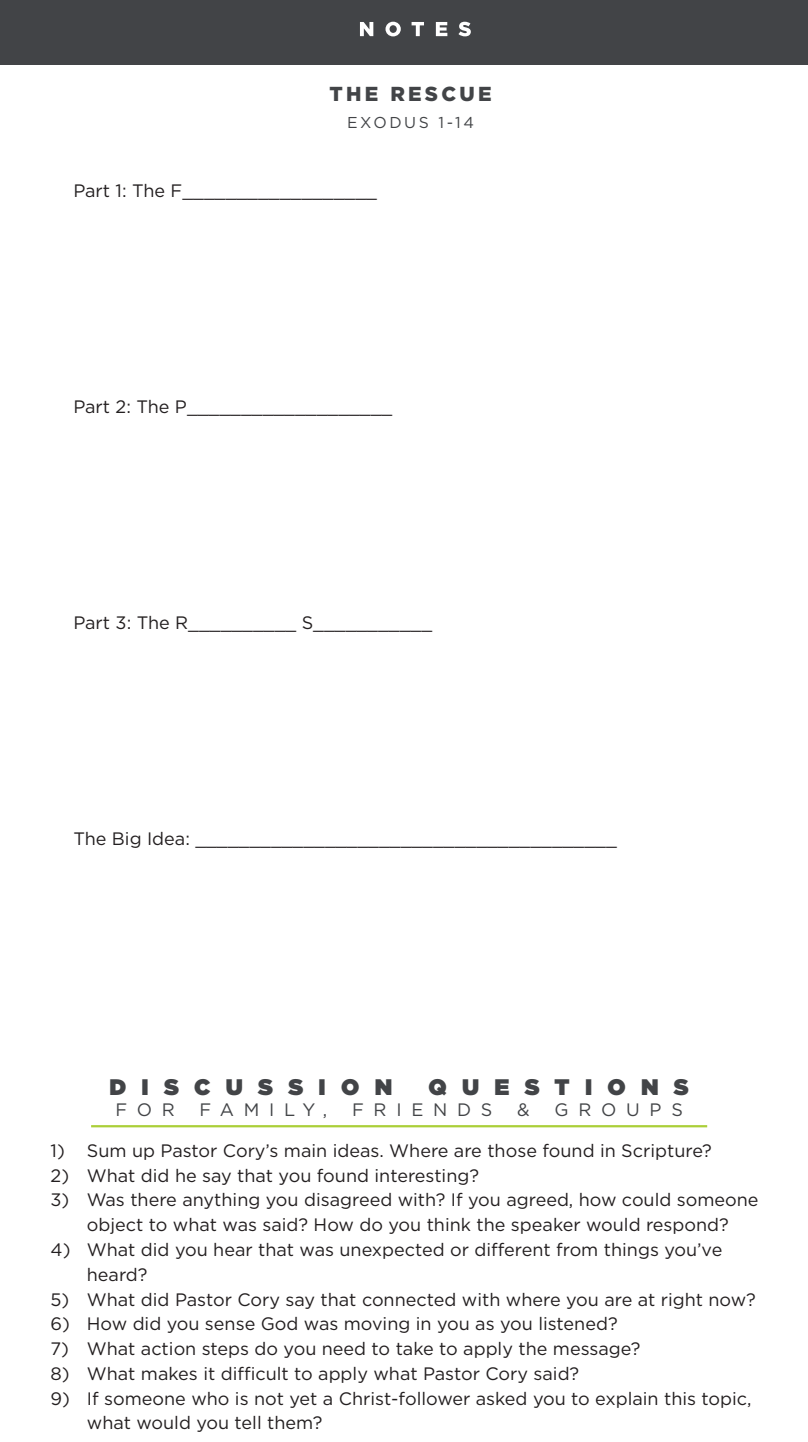
<style>
.page{position:relative;width:808px;height:1442px;background:#fff}
.page>*{position:absolute;margin:0;border:0;box-sizing:border-box;transform-origin:0 0}
.t1{font:900 22.5px "Gotham";letter-spacing:.68em;color:#424447}
.t2{font:900 20.25px "Gotham";letter-spacing:.16em;color:#424447}
.t3{font:18px/24.8px "Gotham";color:#231f20}
.t4{font:18px "Gotham";letter-spacing:.54em;color:#424447}
.t5{font:15.75px "Gotham";letter-spacing:.16em;color:#424447}
</style>
<div class="page">
<div style="left:0;top:0;width:807px;height:64px;background:#424447"></div>
<svg style="left:360px;top:22px;width:110px;height:14px"></svg>
<hr style="left:91px;top:1125px;width:616px;height:2px;background:#abcf38">
<p class="t2" style="left:329px;top:82px;width:163px">THE RESCUE</p>
<p class="t5" style="left:347px;top:114px;width:128px">EXODUS 1-14</p>
<p class="t3" style="left:73px;top:178px;width:305px">Part 1: The F__________________</p>
<p class="t3" style="left:73px;top:394px;width:320px">Part 2: The P___________________</p>
<p class="t3" style="left:73px;top:610px;width:360px">Part 3: The R__________ S___________</p>
<p class="t3" style="left:73px;top:826px;width:545px">The Big Idea: _______________________________________</p>
<p class="t1" style="left:109px;top:1073px;width:284px">DISCUSSION</p>
<p class="t1" style="left:428px;top:1073px;width:262px">QUESTIONS</p>
<p class="t4" style="left:115px;top:1100px;width:61px">FOR</p>
<p class="t4" style="left:199px;top:1100px;width:129px">FAMILY,</p>
<p class="t4" style="left:352px;top:1100px;width:142px">FRIENDS</p>
<p class="t4" style="left:517px;top:1100px;width:14px">&amp;</p>
<p class="t4" style="left:554px;top:1100px;width:130px">GROUPS</p>
<p class="t3" style="left:51px;top:1138px;width:662px">1) Sum up Pastor Cory’s main ideas. Where are those found in Scripture?</p>
<p class="t3" style="left:51px;top:1162px;width:430px">2) What did he say that you found interesting?</p>
<p class="t3" style="left:51px;top:1187px;width:709px;text-align:center">3) Was there anything you disagreed with? If you agreed, how could someone object to what was said? How do you think the speaker would respond?</p>
<p class="t3" style="left:87px;top:1237px;width:636px;text-indent:-36px">4) What did you hear that was unexpected or different from things you’ve heard?</p>
<p class="t3" style="left:51px;top:1286px;width:706px">5) What did Pastor Cory say that connected with where you are at right now?</p>
<p class="t3" style="left:51px;top:1311px;width:568px">6) How did you sense God was moving in you as you listened?</p>
<p class="t3" style="left:51px;top:1336px;width:591px">7) What action steps do you need to take to apply the message?</p>
<p class="t3" style="left:51px;top:1360px;width:530px">8) What makes it difficult to apply what Pastor Cory said?</p>
<p class="t3" style="left:87px;top:1385px;width:666px;text-indent:-36px">9) If someone who is not yet a Christ-follower asked you to explain this topic, what would you tell them?</p>
</div>
